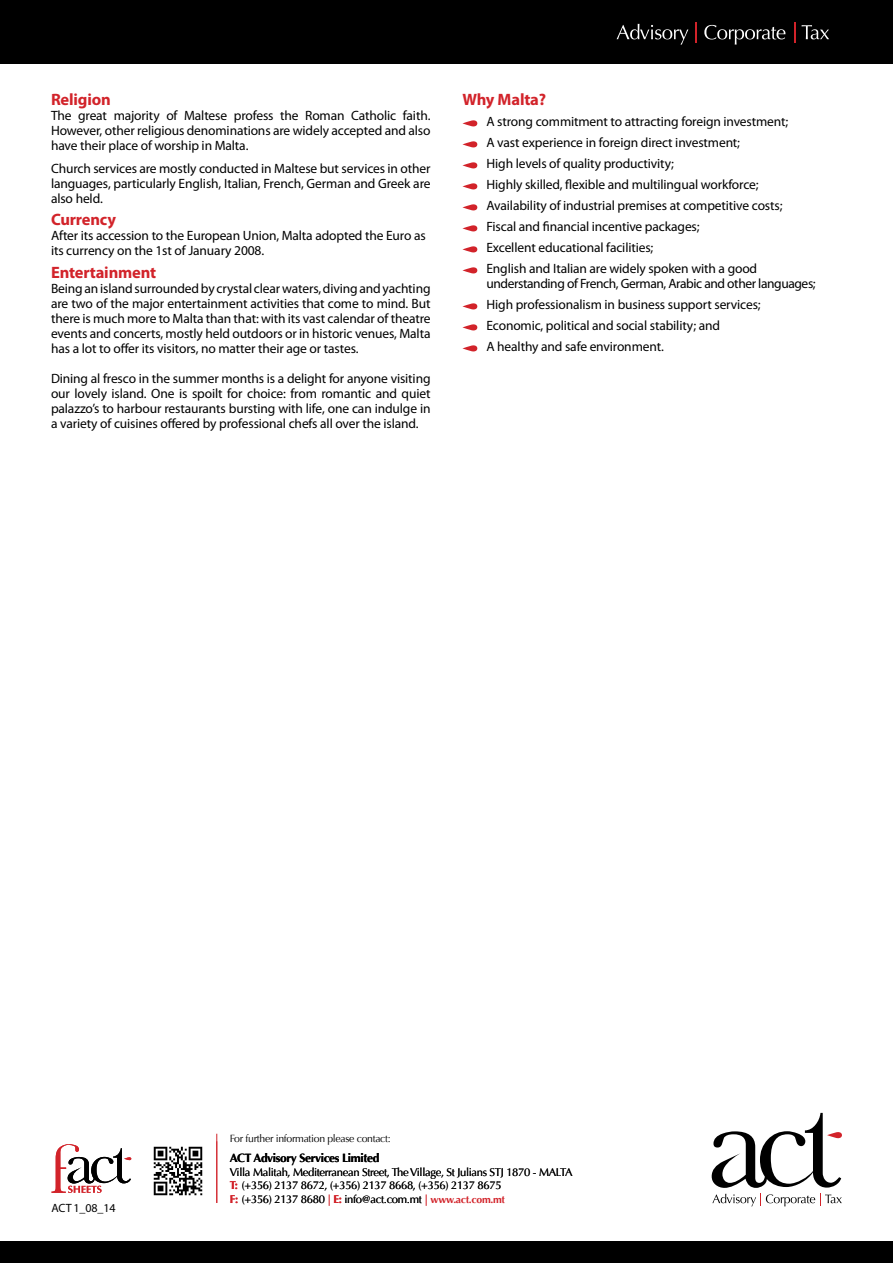
<style>
.page{position:relative;width:893px;height:1263px;background:#fff}
.page>*{position:absolute;margin:0;border:0;box-sizing:border-box;transform-origin:0 0}
.t1{font:700 16.5px "Myriad Pro";letter-spacing:-.01em;color:#d2232a}
.t2{font:13.5px/15px "Myriad Pro";letter-spacing:-.01em;color:#000;text-align:justify}
.t3{font:700 12px "Optima";letter-spacing:-.03em;color:#000}
.t4{font:12px "Myriad Pro";letter-spacing:-.01em;color:#000}
.t5{font:11.25px/13.5px "Optima";letter-spacing:-.03em;color:#000}
.t6{font:10.5px "Optima";letter-spacing:-.03em;color:#000}
.s1{font-weight:700;color:#d2232a}
.s2{color:#d2232a}
.s3{font-weight:700;font-size:10.5px;color:#d2232a}
</style>
<div class="page">
<div style="left:0;top:0;width:893px;height:64px;background:#000"></div>
<svg style="left:462px;top:120px;width:15px;height:6px"></svg>
<svg style="left:462px;top:141px;width:15px;height:6px"></svg>
<svg style="left:462px;top:162px;width:15px;height:6px"></svg>
<svg style="left:462px;top:183px;width:15px;height:6px"></svg>
<svg style="left:462px;top:204px;width:15px;height:6px"></svg>
<svg style="left:462px;top:225px;width:15px;height:6px"></svg>
<svg style="left:462px;top:246px;width:15px;height:6px"></svg>
<svg style="left:462px;top:267px;width:15px;height:6px"></svg>
<svg style="left:462px;top:303px;width:15px;height:6px"></svg>
<svg style="left:462px;top:324px;width:15px;height:6px"></svg>
<svg style="left:462px;top:345px;width:15px;height:6px"></svg>
<svg style="left:794px;top:22px;width:1px;height:21px"></svg>
<svg style="left:696px;top:22px;width:1px;height:21px"></svg>
<svg style="left:617px;top:24px;width:71px;height:21px"></svg>
<svg style="left:704px;top:25px;width:81px;height:20px"></svg>
<svg style="left:801px;top:25px;width:28px;height:14px"></svg>
<div style="left:0;top:1242px;width:893px;height:21px;background:#000"></div>
<img style="left:153px;top:1146px;width:50px;height:50px">
<svg style="left:52px;top:1144px;width:79px;height:49px"></svg>
<hr style="left:216px;top:1134px;width:1px;height:69px;background:#d2232a">
<svg style="left:712px;top:1113px;width:130px;height:93px"></svg>
<p class="t1" style="left:51px;top:89px;width:61px">Religion</p>
<p class="t2" style="left:51px;top:108px;width:381px">The great majority of Maltese profess the Roman Catholic faith.<br>However, other religious denominations are widely accepted and also have their place of worship in Malta.</p>
<p class="t2" style="left:51px;top:161px;width:381px">Church services are mostly conducted in Maltese but services in other languages, particularly English, Italian, French, German and Greek are also held.</p>
<p class="t1" style="left:51px;top:209px;width:67px">Currency</p>
<p class="t2" style="left:51px;top:228px;width:376px">After its accession to the European Union, Malta adopted the Euro as its currency on the 1st of January 2008.</p>
<p class="t1" style="left:51px;top:262px;width:107px">Entertainment</p>
<p class="t2" style="left:51px;top:281px;width:381px">Being an island surrounded by crystal clear waters, diving and yachting are two of the major entertainment activities that come to mind. But there is much more to Malta than that: with its vast calendar of theatre events and concerts, mostly held outdoors or in historic venues, Malta has a lot to offer its visitors, no matter their age or tastes.</p>
<p class="t2" style="left:51px;top:371px;width:381px">Dining al fresco in the summer months is a delight for anyone visiting our lovely island. One is spoilt for choice: from romantic and quiet palazzo’s to harbour restaurants bursting with life, one can indulge in a variety of cuisines offered by professional chefs all over the island.</p>
<p class="t1" style="left:462px;top:89px;width:85px">Why Malta?</p>
<p class="t2" style="left:486px;top:111px;width:303px;line-height:21px;text-align:left">A strong commitment to attracting foreign investment; A vast experience in foreign direct investment;<br>High levels of quality productivity;<br>Highly skilled, flexible and multilingual workforce; Availability of industrial premises at competitive costs; Fiscal and financial incentive packages;<br>Excellent educational facilities;<br>English and Italian are widely spoken with a good</p>
<p class="t2" style="left:486px;top:273px;width:331px;line-height:21px;text-align:left">understanding of French, German, Arabic and other languages; High professionalism in business support services; Economic, political and social stability; and<br>A healthy and safe environment.</p>
<p class="t6" style="left:230px;top:1132px;width:162px">For further information please contact:</p>
<p class="t4" style="left:52px;top:1200px;width:66px">ACT 1_08_14</p>
<p class="t3" style="left:230px;top:1151px;width:151px">ACT Advisory Services Limited</p>
<p class="t5" style="left:230px;top:1165px;width:344px">Villa Malitah, Mediterranean Street, The Village, St Julians STJ 1870 - MALTA<br><span class="s1">T:</span> (+356) 2137 8672, (+356) 2137 8668, (+356) 2137 8675</p>
<p class="t5" style="left:230px;top:1192px;width:277px"><span class="s1">F:</span> (+356) 2137 8680 <span class="s2">|</span> <span class="s1">E:</span> info@act.com.mt <span class="s2">|</span> <span class="s3">www.act.com.mt</span></p>
</div>
